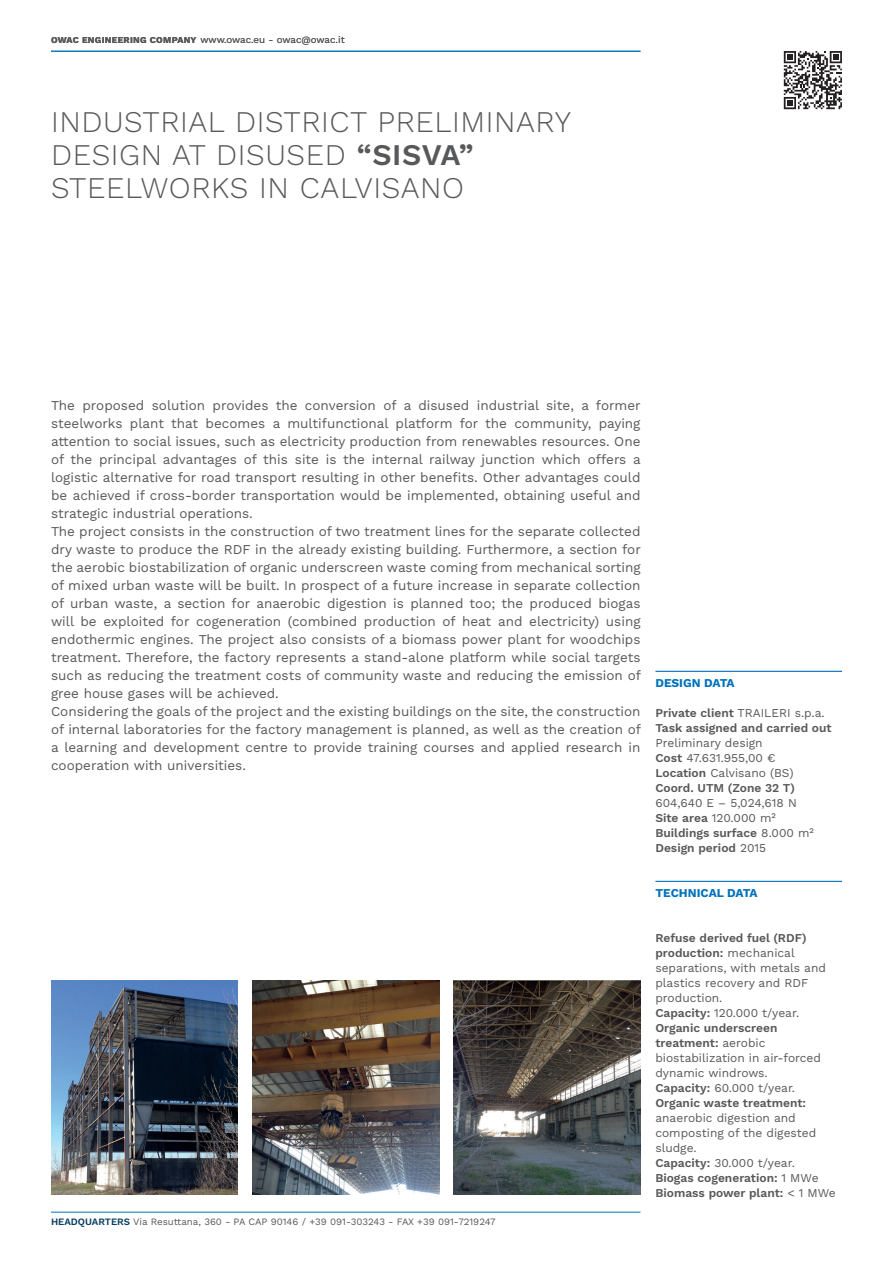
<style>
.page{position:relative;width:893px;height:1263px;background:#fff}
.page>*{position:absolute;margin:0;border:0;box-sizing:border-box;transform-origin:0 0}
.t1{font:300 30px/33px "Work Sans";letter-spacing:.02em;color:#57585a}
.t2{font:13.5px/18px "Work Sans";color:#57585a}
.t3{font:12px/15px "Work Sans";color:#57585a}
.t4{font:600 12px/15px "Work Sans";color:#57585a}
.t5{font:700 12px "Work Sans";color:#0072bc}
.t6{font:9.75px "Work Sans";color:#57585a}
.s1{font-weight:700;font-size:9px}
.s2{font-weight:600}
.s3{font-weight:600;color:#063c60}
.s4{font-weight:400}
</style>
<div class="page">
<hr style="left:51px;top:1212px;width:589px;height:1px;background:#0072bc">
<hr style="left:655px;top:671px;width:187px;height:1px;background:#0072bc">
<hr style="left:655px;top:881px;width:187px;height:1px;background:#0072bc">
<hr style="left:51px;top:51px;width:589px;height:1px;background:#0072bc">
<img style="left:252px;top:980px;width:187px;height:215px">
<img style="left:51px;top:980px;width:187px;height:215px">
<img style="left:454px;top:980px;width:186px;height:215px">
<svg style="left:784px;top:51px;width:58px;height:58px"></svg>
<p class="t6" style="left:51px;top:32px;width:295px"><span class="s1">OWAC ENGINEERING COMPANY</span> www.owac.eu - owac@owac.it</p>
<h1 class="t1" style="left:51px;top:104px;width:522px">INDUSTRIAL DISTRICT PRELIMINARY<br>DESIGN AT DISUSED <span class="s2">“SISVA”<br></span>STEELWORKS IN CALVISANO</h1>
<p class="t2" style="left:51px;top:396px;width:591px">The proposed solution provides the conversion of a disused industrial site, a former steelworks plant that becomes a multifunctional platform for the community, paying attention to social issues, such as electricity production from renewables resources. One of the principal advantages of this site is the internal railway junction which offers a logistic alternative for road transport resulting in other benefits. Other advantages could be achieved if cross-border transportation would be implemented, obtaining useful and strategic industrial operations.<br>The project consists in the construction of two treatment lines for the separate collected dry waste to produce the RDF in the already existing building. Furthermore, a section for the aerobic biostabilization of organic underscreen waste coming from mechanical sorting of mixed urban waste will be built. In prospect of a future increase in separate collection of urban waste, a section for anaerobic digestion is planned too; the produced biogas will be exploited for cogeneration (combined production of heat and electricity) using endothermic engines. The project also consists of a biomass power plant for woodchips treatment. Therefore, the factory represents a stand-alone platform while social targets such as reducing the treatment costs of community waste and reducing the emission of gree house gases will be achieved.<br>Considering the goals of the project and the existing buildings on the site, the construction of internal laboratories for the factory management is planned, as well as the creation of a learning and development centre to provide training courses and applied research in cooperation with universities.</p>
<p class="t6" style="left:51px;top:1214px;width:446px"><span class="s3">HEADQUARTERS</span> Via Resuttana, 360 - PA CAP 90146 / +39 091-303243 - FAX +39 091-7219247</p>
<p class="t5" style="left:655px;top:674px;width:81px">DESIGN DATA</p>
<p class="t4" style="left:655px;top:705px;width:178px">Private client <span class="s4">TRAILERI s.p.a.<br></span>Task assigned and carried out</p>
<p class="t3" style="left:655px;top:735px;width:141px">Preliminary design<br><span class="s2">Cost</span> 47.631.955,00 €<br><span class="s2">Location</span> Calvisano (BS)<br><span class="s2">Coord. UTM (Zone 32 T)</span></p>
<p class="t3" style="left:655px;top:795px;width:160px">604,640 E – 5,024,618 N<br><span class="s2">Site area</span> 120.000 m²<br><span class="s2">Buildings surface</span> 8.000 m²<br><span class="s2">Design period</span> 2015</p>
<p class="t5" style="left:655px;top:884px;width:104px">TECHNICAL DATA</p>
<p class="t3" style="left:655px;top:930px;width:172px"><span class="s2">Refuse derived fuel (RDF) production:</span> mechanical separations, with metals and plastics recovery and RDF production.<br><span class="s2">Capacity:</span> 120.000 t/year.<br><span class="s2">Organic underscreen treatment:</span> aerobic biostabilization in air-forced dynamic windrows.<br><span class="s2">Capacity:</span> 60.000 t/year.<br><span class="s2">Organic waste treatment:</span></p>
<p class="t3" style="left:655px;top:1110px;width:182px">anaerobic digestion and composting of the digested sludge.<br><span class="s2">Capacity:</span> 30.000 t/year.<br><span class="s2">Biogas cogeneration:</span> 1 MWe<br><span class="s2">Biomass power plant:</span> &lt; 1 MWe</p>
</div>
